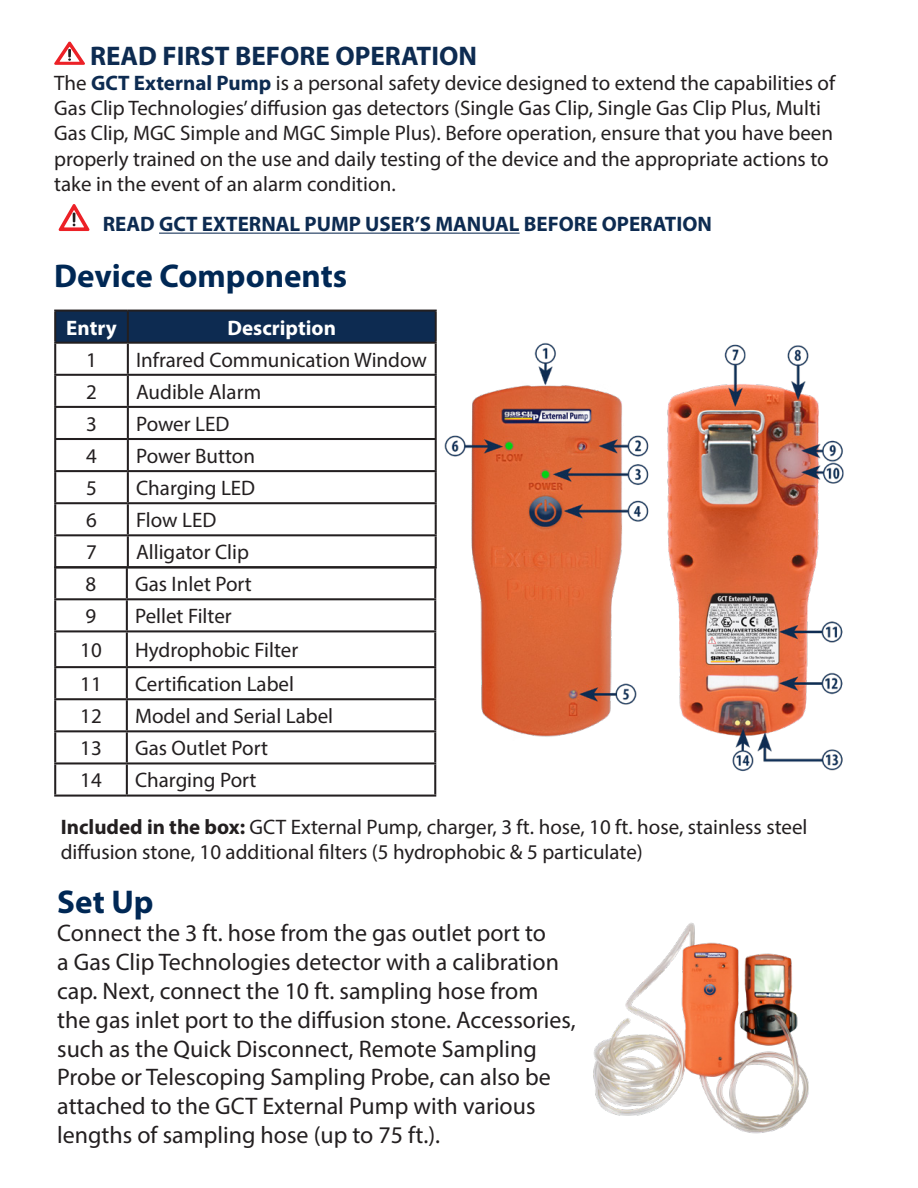
<style>
.page{position:relative;width:918px;height:1188px;background:#fff}
.page>*{position:absolute;margin:0;border:0;box-sizing:border-box;transform-origin:0 0}
.t1{font:700 33px "Myriad Pro";color:#002855}
.t2{font:700 27px "Myriad Pro";color:#0d2b51}
.t3{font:24px/28.8px "Myriad Pro";color:#231f20}
.t4{font:21px/25.2px "Myriad Pro";color:#231f20}
.t5{font:700 21px "Myriad Pro";color:#0d2b51}
.t6{font:700 21px "Myriad Pro";color:#fff}
.s1{font-weight:700;color:#0d2b51}
.s2{font-weight:700}
</style>
<div class="page">
<hr style="left:159px;top:233px;width:361px;height:1px;background:#0d2b51">
<svg style="left:54px;top:41px;width:31px;height:24px"></svg>
<svg style="left:58px;top:204px;width:32px;height:27px"></svg>
<div style="left:56px;top:312px;width:379px;height:30px;background:#0d2b51"></div>
<hr style="left:127px;top:344px;width:2px;height:30px;background:#231f20">
<hr style="left:54px;top:374px;width:74px;height:2px;background:#231f20">
<hr style="left:128px;top:374px;width:309px;height:2px;background:#231f20">
<hr style="left:127px;top:376px;width:2px;height:30px;background:#231f20">
<hr style="left:54px;top:406px;width:74px;height:2px;background:#231f20">
<hr style="left:128px;top:406px;width:309px;height:2px;background:#231f20">
<hr style="left:127px;top:408px;width:2px;height:30px;background:#231f20">
<hr style="left:54px;top:438px;width:74px;height:2px;background:#231f20">
<hr style="left:128px;top:438px;width:309px;height:2px;background:#231f20">
<hr style="left:127px;top:440px;width:2px;height:30px;background:#231f20">
<hr style="left:54px;top:470px;width:74px;height:2px;background:#231f20">
<hr style="left:128px;top:470px;width:309px;height:2px;background:#231f20">
<hr style="left:127px;top:472px;width:2px;height:30px;background:#231f20">
<hr style="left:127px;top:504px;width:2px;height:30px;background:#231f20">
<hr style="left:127px;top:536px;width:2px;height:30px;background:#231f20">
<hr style="left:127px;top:312px;width:2px;height:30px;background:#231f20">
<hr style="left:54px;top:342px;width:74px;height:2px;background:#231f20">
<hr style="left:128px;top:342px;width:309px;height:2px;background:#231f20">
<hr style="left:54px;top:310px;width:74px;height:2px;background:#231f20">
<hr style="left:54px;top:312px;width:2px;height:30px;background:#231f20">
<hr style="left:128px;top:310px;width:309px;height:2px;background:#231f20">
<hr style="left:435px;top:312px;width:2px;height:30px;background:#231f20">
<hr style="left:54px;top:344px;width:2px;height:30px;background:#231f20">
<hr style="left:435px;top:344px;width:2px;height:30px;background:#231f20">
<hr style="left:54px;top:376px;width:2px;height:30px;background:#231f20">
<hr style="left:435px;top:376px;width:2px;height:30px;background:#231f20">
<hr style="left:54px;top:408px;width:2px;height:30px;background:#231f20">
<hr style="left:435px;top:408px;width:2px;height:30px;background:#231f20">
<hr style="left:54px;top:440px;width:2px;height:30px;background:#231f20">
<hr style="left:435px;top:440px;width:2px;height:30px;background:#231f20">
<hr style="left:54px;top:472px;width:2px;height:30px;background:#231f20">
<hr style="left:435px;top:472px;width:2px;height:30px;background:#231f20">
<hr style="left:54px;top:502px;width:74px;height:2px;background:#231f20">
<hr style="left:54px;top:504px;width:2px;height:30px;background:#231f20">
<hr style="left:128px;top:502px;width:309px;height:2px;background:#231f20">
<hr style="left:435px;top:504px;width:2px;height:30px;background:#231f20">
<hr style="left:54px;top:534px;width:74px;height:2px;background:#231f20">
<hr style="left:54px;top:536px;width:2px;height:30px;background:#231f20">
<hr style="left:128px;top:534px;width:309px;height:2px;background:#231f20">
<hr style="left:435px;top:536px;width:2px;height:30px;background:#231f20">
<hr style="left:128px;top:566px;width:309px;height:2px;background:#231f20">
<hr style="left:126px;top:568px;width:2px;height:30px;background:#231f20">
<hr style="left:126px;top:600px;width:2px;height:30px;background:#231f20">
<hr style="left:126px;top:632px;width:2px;height:34px;background:#231f20">
<hr style="left:126px;top:668px;width:2px;height:30px;background:#231f20">
<hr style="left:126px;top:700px;width:2px;height:30px;background:#231f20">
<hr style="left:126px;top:732px;width:2px;height:30px;background:#231f20">
<hr style="left:126px;top:764px;width:2px;height:31px;background:#231f20">
<hr style="left:54px;top:566px;width:73px;height:2px;background:#231f20">
<hr style="left:54px;top:568px;width:2px;height:30px;background:#231f20">
<hr style="left:127px;top:566px;width:309px;height:2px;background:#231f20">
<hr style="left:434px;top:568px;width:2px;height:30px;background:#231f20">
<hr style="left:54px;top:598px;width:73px;height:2px;background:#231f20">
<hr style="left:54px;top:600px;width:2px;height:30px;background:#231f20">
<hr style="left:127px;top:598px;width:309px;height:2px;background:#231f20">
<hr style="left:434px;top:600px;width:2px;height:30px;background:#231f20">
<hr style="left:54px;top:630px;width:73px;height:2px;background:#231f20">
<hr style="left:54px;top:632px;width:2px;height:34px;background:#231f20">
<hr style="left:127px;top:630px;width:309px;height:2px;background:#231f20">
<hr style="left:434px;top:632px;width:2px;height:34px;background:#231f20">
<hr style="left:54px;top:666px;width:73px;height:2px;background:#231f20">
<hr style="left:54px;top:668px;width:2px;height:30px;background:#231f20">
<hr style="left:127px;top:666px;width:309px;height:2px;background:#231f20">
<hr style="left:434px;top:668px;width:2px;height:30px;background:#231f20">
<hr style="left:54px;top:698px;width:73px;height:2px;background:#231f20">
<hr style="left:54px;top:700px;width:2px;height:30px;background:#231f20">
<hr style="left:127px;top:698px;width:309px;height:2px;background:#231f20">
<hr style="left:434px;top:700px;width:2px;height:30px;background:#231f20">
<hr style="left:54px;top:730px;width:73px;height:2px;background:#231f20">
<hr style="left:54px;top:732px;width:2px;height:30px;background:#231f20">
<hr style="left:127px;top:730px;width:309px;height:2px;background:#231f20">
<hr style="left:434px;top:732px;width:2px;height:30px;background:#231f20">
<hr style="left:54px;top:762px;width:73px;height:2px;background:#231f20">
<hr style="left:54px;top:764px;width:2px;height:31px;background:#231f20">
<hr style="left:127px;top:762px;width:309px;height:2px;background:#231f20">
<hr style="left:434px;top:764px;width:2px;height:31px;background:#231f20">
<hr style="left:54px;top:795px;width:73px;height:2px;background:#231f20">
<hr style="left:127px;top:795px;width:309px;height:2px;background:#231f20">
<img style="left:593px;top:922px;width:216px;height:212px">
<img style="left:444px;top:343px;width:400px;height:429px">
<p class="t2" style="left:90px;top:38px;width:389px">READ FIRST BEFORE OPERATION</p>
<p class="t4" style="left:54px;top:70px;width:783px">The <span class="s1">GCT External Pump</span> is a personal safety device designed to extend the capabilities of Gas Clip Technologies’ diffusion gas detectors (Single Gas Clip, Single Gas Clip Plus, Multi Gas Clip, MGC Simple and MGC Simple Plus). Before operation, ensure that you have been properly trained on the use and daily testing of the device and the appropriate actions to take in the event of an alarm condition.</p>
<p class="t5" style="left:103px;top:210px;width:611px">READ GCT EXTERNAL PUMP USER’S MANUAL BEFORE OPERATION</p>
<p class="t1" style="left:54px;top:254px;width:294px">Device Components</p>
<p class="t6" style="left:66px;top:314px;width:52px">Entry</p>
<p class="t6" style="left:228px;top:314px;width:110px">Description</p>
<p class="t4" style="left:86px;top:347px;width:12px">1</p>
<p class="t4" style="left:136px;top:347px;width:292px">Infrared Communication Window</p>
<p class="t4" style="left:86px;top:379px;width:12px">2</p>
<p class="t4" style="left:136px;top:379px;width:127px">Audible Alarm</p>
<p class="t4" style="left:86px;top:411px;width:12px">3</p>
<p class="t4" style="left:136px;top:411px;width:95px">Power LED</p>
<p class="t4" style="left:86px;top:443px;width:12px">4</p>
<p class="t4" style="left:136px;top:443px;width:121px">Power Button</p>
<p class="t4" style="left:86px;top:475px;width:12px">5</p>
<p class="t4" style="left:136px;top:475px;width:121px">Charging LED</p>
<p class="t4" style="left:86px;top:507px;width:12px">6</p>
<p class="t4" style="left:136px;top:507px;width:82px">Flow LED</p>
<p class="t4" style="left:86px;top:539px;width:12px">7</p>
<p class="t4" style="left:136px;top:539px;width:115px">Alligator Clip</p>
<p class="t4" style="left:86px;top:571px;width:12px">8</p>
<p class="t4" style="left:135px;top:571px;width:118px">Gas Inlet Port</p>
<p class="t4" style="left:86px;top:603px;width:12px">9</p>
<p class="t4" style="left:135px;top:603px;width:98px">Pellet Filter</p>
<p class="t4" style="left:80px;top:637px;width:23px">10</p>
<p class="t4" style="left:135px;top:637px;width:165px">Hydrophobic Filter</p>
<p class="t4" style="left:80px;top:671px;width:23px">11</p>
<p class="t4" style="left:135px;top:671px;width:161px">Certification Label</p>
<p class="t4" style="left:80px;top:703px;width:23px">12</p>
<p class="t4" style="left:135px;top:703px;width:200px">Model and Serial Label</p>
<p class="t4" style="left:80px;top:735px;width:23px">13</p>
<p class="t4" style="left:135px;top:735px;width:135px">Gas Outlet Port</p>
<p class="t4" style="left:80px;top:767px;width:23px">14</p>
<p class="t4" style="left:135px;top:767px;width:123px">Charging Port</p>
<p class="t4" style="left:61px;top:814px;width:748px"><span class="s2">Included in the box:</span> GCT External Pump, charger, 3 ft. hose, 10 ft. hose, stainless steel diffusion stone, 10 additional filters (5 hydrophobic &amp; 5 particulate)</p>
<p class="t1" style="left:57px;top:880px;width:98px">Set Up</p>
<p class="t3" style="left:57px;top:918px;width:520px">Connect the 3 ft. hose from the gas outlet port to<br>a Gas Clip Technologies detector with a calibration cap. Next, connect the 10 ft. sampling hose from the gas inlet port to the diffusion stone. Accessories, such as the Quick Disconnect, Remote Sampling Probe or Telescoping Sampling Probe, can also be attached to the GCT External Pump with various lengths of sampling hose (up to 75 ft.).</p>
</div>
